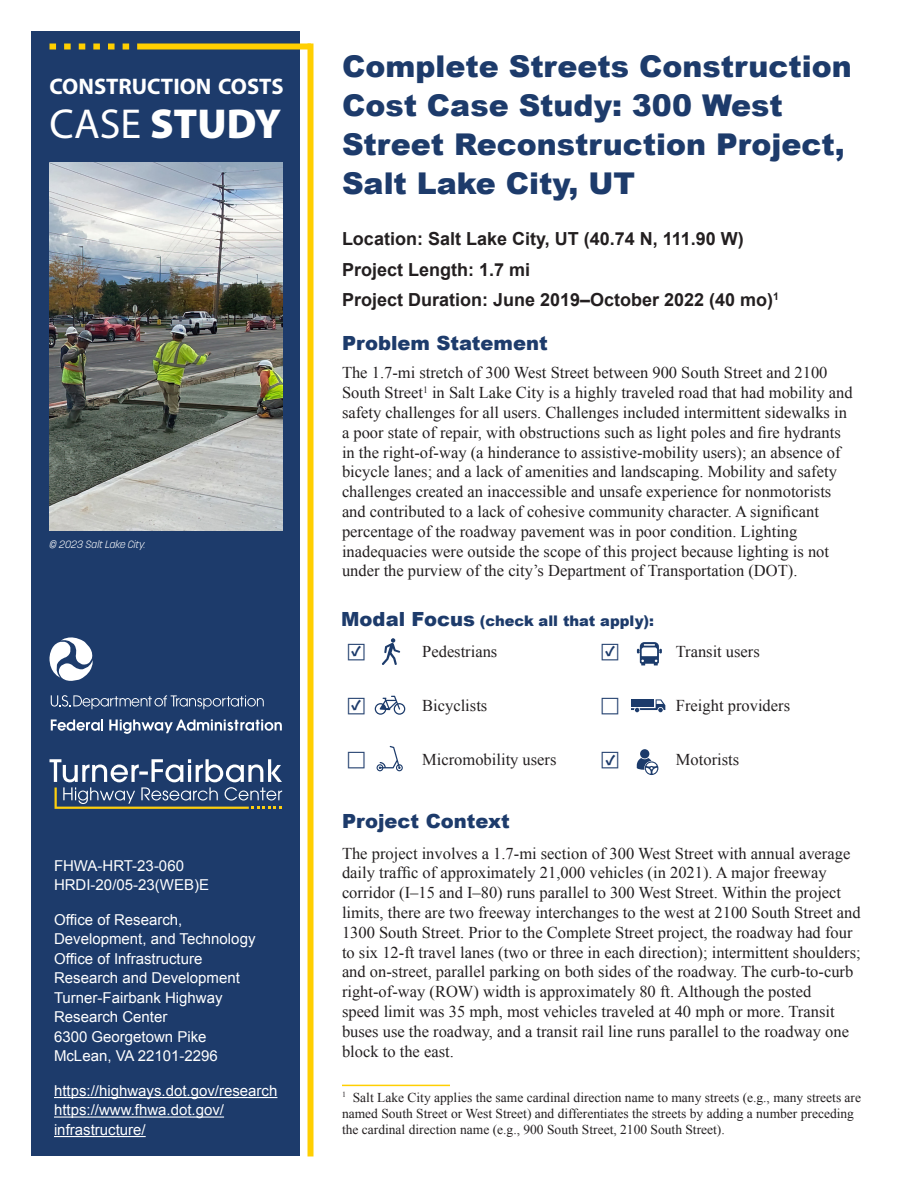
<style>
.page{position:relative;width:918px;height:1188px;background:#fff}
.page>*{position:absolute;margin:0;border:0;box-sizing:border-box;transform-origin:0 0}
.t1{font:900 42px "Myriad Pro";color:#fff}
.t2{font:900 30px/39px "Arial";color:#1d3b6b}
.t3{font:700 22.65px "Myriad Pro";color:#fff}
.t4{font:900 19.5px "Arial";color:#1d3b6b}
.t5{font:700 18px "Arial";color:#231f20}
.t6{font:16.5px/19.8px "Times New Roman";color:#231f20}
.t7{font:15px/19.5px "Arial";color:#fff}
.t8{font:900 15px "Source Sans Pro";color:#1d3b6b}
.t9{font:900 14.7px "Arial";color:#1d3b6b}
.t10{font:13.5px/16.2px "Times New Roman";color:#231f20}
.t11{font:italic 300 10.5px "Korolev";color:#fff}
.s1{font-weight:400}
.s2{font-size:19.5px}
</style>
<div class="page">
<div style="left:32px;top:32px;width:268px;height:1124px;background:#1d3b6b"></div>
<svg style="left:49px;top:44px;width:80px;height:6px"></svg>
<div style="left:137px;top:44px;width:174px;height:6px;background:#ffcf01"></div>
<div style="left:308px;top:43px;width:6px;height:1113px;background:#ffcf01"></div>
<hr style="left:54px;top:1097px;width:223px;height:1px;background:#fff">
<hr style="left:54px;top:1117px;width:170px;height:1px;background:#fff">
<hr style="left:54px;top:1136px;width:92px;height:1px;background:#fff">
<svg style="left:50px;top:759px;width:232px;height:50px"></svg>
<svg style="left:51px;top:695px;width:213px;height:14px"></svg>
<svg style="left:50px;top:637px;width:43px;height:44px"></svg>
<svg style="left:51px;top:719px;width:52px;height:12px"></svg>
<svg style="left:109px;top:719px;width:173px;height:15px"></svg>
<hr style="left:342px;top:1085px;width:108px;height:1px;background:#ffcf01">
<img style="left:50px;top:162px;width:232px;height:369px">
<svg style="left:382px;top:638px;width:18px;height:27px"></svg>
<svg style="left:637px;top:642px;width:25px;height:23px"></svg>
<svg style="left:375px;top:696px;width:30px;height:19px"></svg>
<svg style="left:631px;top:699px;width:34px;height:13px"></svg>
<div style="left:631px;top:699px;width:23px;height:7px;background:#1c3b6b"></div>
<svg style="left:377px;top:746px;width:26px;height:25px"></svg>
<div style="left:640px;top:749px;width:9px;height:9px;background:#1c3b6b;border-radius:50%"></div>
<svg style="left:637px;top:758px;width:21px;height:17px"></svg>
<p class="t3" style="left:50px;top:72px;width:236px">CONSTRUCTION COSTS</p>
<p class="t1" style="left:50px;top:95px;width:233px"><span class="s1">CASE</span> STUDY</p>
<p class="t11" style="left:50px;top:538px;width:98px">© 2023 Salt Lake City.</p>
<p class="t7" style="left:54px;top:856px;width:132px">FHWA-HRT-23-060</p>
<p class="t7" style="left:54px;top:876px;width:157px">HRDI-20/05-23(WEB)E</p>
<p class="t7" style="left:54px;top:910px;width:203px">Office of Research,<br>Development, and Technology</p>
<p class="t7" style="left:54px;top:949px;width:187px">Office of Infrastructure<br>Research and Development</p>
<p class="t7" style="left:54px;top:988px;width:170px">Turner-Fairbank Highway<br>Research Center</p>
<p class="t7" style="left:54px;top:1027px;width:154px">6300 Georgetown Pike</p>
<p class="t7" style="left:54px;top:1047px;width:165px">McLean, VA 22101-2296</p>
<p class="t7" style="left:54px;top:1081px;width:225px">https://highways.dot.gov/research</p>
<p class="t7" style="left:54px;top:1101px;width:172px">https://www.fhwa.dot.gov/ infrastructure/</p>
<p class="t2" style="left:342px;top:45px;width:511px">Complete Streets Construction<br>Cost Case Study: 300 West<br>Street Reconstruction Project,<br>Salt Lake City, UT</p>
<p class="t5" style="left:342px;top:227px;width:403px">Location: Salt Lake City, UT (40.74 N, 111.90 W)</p>
<p class="t5" style="left:342px;top:258px;width:190px">Project Length: 1.7 mi</p>
<p class="t5" style="left:342px;top:288px;width:438px">Project Duration: June 2019–October 2022 (40 mo)<sup>1</sup></p>
<h1 class="t4" style="left:342px;top:328px;width:207px">Problem Statement</h1>
<p class="t6" style="left:342px;top:363px;width:512px">The 1.7-mi stretch of 300 West Street between 900 South Street and 2100<br>South Street<sup>1</sup> in Salt Lake City is a highly traveled road that had mobility and safety challenges for all users. Challenges included intermittent sidewalks in a poor state of repair, with obstructions such as light poles and fire hydrants in the right-of-way (a hinderance to assistive-mobility users); an absence of bicycle lanes; and a lack of amenities and landscaping. Mobility and safety challenges created an inaccessible and unsafe experience for nonmotorists and contributed to a lack of cohesive community character. A significant percentage of the roadway pavement was in poor condition. Lighting inadequacies were outside the scope of this project because lighting is not under the purview of the city’s Department of Transportation (DOT).</p>
<h1 class="t9" style="left:341px;top:610px;width:314px"><span class="s2">Modal Focus</span> (check all that apply):</h1>
<p class="t6" style="left:422px;top:641px;width:77px">Pedestrians</p>
<p class="t6" style="left:676px;top:641px;width:86px">Transit users</p>
<p class="t8" style="left:351px;top:641px;width:11px">✓</p>
<p class="t8" style="left:605px;top:641px;width:11px">✓</p>
<p class="t8" style="left:351px;top:695px;width:11px">✓</p>
<p class="t6" style="left:422px;top:695px;width:67px">Bicyclists</p>
<p class="t6" style="left:676px;top:695px;width:116px">Freight providers</p>
<p class="t6" style="left:422px;top:749px;width:136px">Micromobility users</p>
<p class="t6" style="left:676px;top:749px;width:65px">Motorists</p>
<p class="t8" style="left:605px;top:750px;width:11px">✓</p>
<h1 class="t4" style="left:342px;top:807px;width:169px">Project Context</h1>
<p class="t6" style="left:342px;top:843px;width:520px">The project involves a 1.7-mi section of 300 West Street with annual average daily traffic of approximately 21,000 vehicles (in 2021). A major freeway corridor (I–15 and I–80) runs parallel to 300 West Street. Within the project limits, there are two freeway interchanges to the west at 2100 South Street and 1300 South Street. Prior to the Complete Street project, the roadway had four to six 12-ft travel lanes (two or three in each direction); intermittent shoulders; and on-street, parallel parking on both sides of the roadway. The curb-to-curb right-of-way (ROW) width is approximately 80 ft. Although the posted<br>speed limit was 35 mph, most vehicles traveled at 40 mph or more. Transit buses use the roadway, and a transit rail line runs parallel to the roadway one block to the east.</p>
<p class="t10" style="left:342px;top:1089px;width:521px"><sup>1</sup> Salt Lake City applies the same cardinal direction name to many streets (e.g., many streets are named South Street or West Street) and differentiates the streets by adding a number preceding the cardinal direction name (e.g., 900 South Street, 2100 South Street).</p>
</div>
